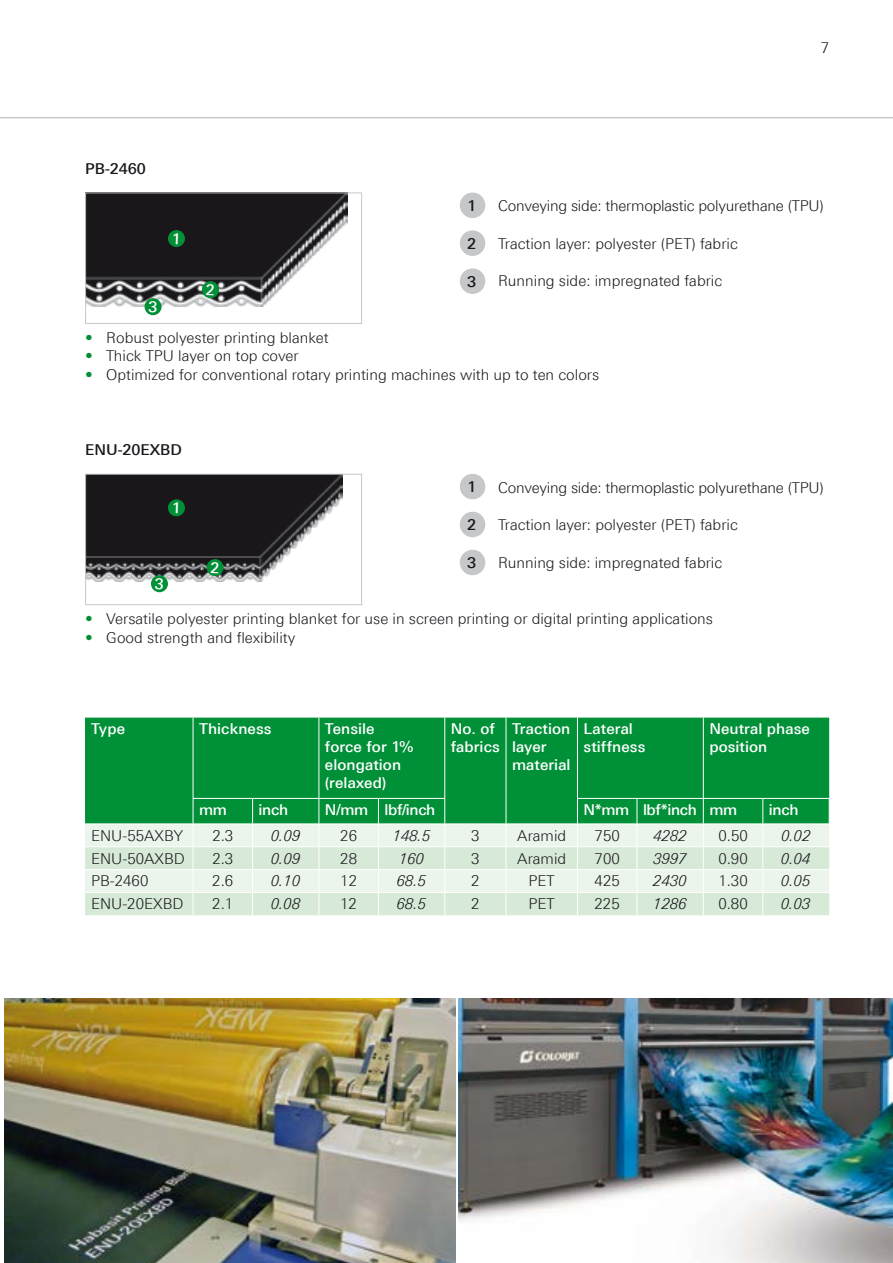
<style>
.page{position:relative;width:893px;height:1263px;background:#fff}
.page>*{position:absolute;margin:0;border:0;box-sizing:border-box;transform-origin:0 0}
.t1{font:300 15px "Linotype Univers 330";color:#1a171c}
.t2{font:500 15px/18px "Linotype Univers 530";letter-spacing:.005em;color:#fff}
.t3{font:15px "Linotype Univers 331 Light It";color:#1a171c}
.t4{font:500 15px "Linotype Univers 530";letter-spacing:-.025em;color:#fff}
.t5{font:500 15px "Linotype Univers 530";color:#1a171c}
.s1{color:#009037}
</style>
<div class="page">
<div style="left:85px;top:718px;width:744px;height:105px;background:#009037"></div>
<div style="left:85px;top:824px;width:744px;height:22px;background:#ecf5eb"></div>
<svg style="left:85px;top:847px;width:744px;height:68px;fill:#d7ead7"></svg>
<hr style="left:193px;top:718px;width:1px;height:80px;background:#fff">
<svg style="left:193px;top:799px;width:1px;height:116px"></svg>
<hr style="left:319px;top:718px;width:1px;height:80px;background:#fff">
<svg style="left:252px;top:799px;width:1px;height:116px"></svg>
<svg style="left:319px;top:799px;width:1px;height:116px"></svg>
<svg style="left:829px;top:799px;width:1px;height:24px"></svg>
<hr style="left:444px;top:718px;width:1px;height:80px;background:#fff">
<svg style="left:378px;top:799px;width:1px;height:116px"></svg>
<svg style="left:444px;top:799px;width:1px;height:116px"></svg>
<hr style="left:193px;top:798px;width:60px;height:1px;background:#fff">
<hr style="left:253px;top:798px;width:66px;height:1px;background:#fff">
<hr style="left:703px;top:798px;width:60px;height:1px;background:#fff">
<hr style="left:763px;top:798px;width:67px;height:1px;background:#fff">
<hr style="left:193px;top:823px;width:60px;height:1px;background:#fff">
<hr style="left:319px;top:798px;width:59px;height:1px;background:#fff">
<hr style="left:378px;top:798px;width:67px;height:1px;background:#fff">
<hr style="left:577px;top:798px;width:60px;height:1px;background:#fff">
<hr style="left:637px;top:798px;width:66px;height:1px;background:#fff">
<hr style="left:319px;top:823px;width:59px;height:1px;background:#fff">
<hr style="left:378px;top:823px;width:67px;height:1px;background:#fff">
<hr style="left:193px;top:846px;width:60px;height:1px;background:#fff">
<hr style="left:319px;top:846px;width:59px;height:1px;background:#fff">
<hr style="left:378px;top:846px;width:67px;height:1px;background:#fff">
<hr style="left:85px;top:869px;width:108px;height:1px;background:#fff">
<hr style="left:193px;top:869px;width:60px;height:1px;background:#fff">
<hr style="left:253px;top:869px;width:66px;height:1px;background:#fff">
<hr style="left:319px;top:869px;width:59px;height:1px;background:#fff">
<hr style="left:378px;top:869px;width:67px;height:1px;background:#fff">
<hr style="left:445px;top:869px;width:61px;height:1px;background:#fff">
<hr style="left:506px;top:869px;width:71px;height:1px;background:#fff">
<hr style="left:577px;top:869px;width:60px;height:1px;background:#fff">
<hr style="left:637px;top:869px;width:66px;height:1px;background:#fff">
<hr style="left:703px;top:869px;width:60px;height:1px;background:#fff">
<hr style="left:763px;top:869px;width:66px;height:1px;background:#fff">
<hr style="left:85px;top:892px;width:108px;height:1px;background:#fff">
<hr style="left:193px;top:892px;width:60px;height:1px;background:#fff">
<hr style="left:253px;top:892px;width:66px;height:1px;background:#fff">
<hr style="left:319px;top:892px;width:59px;height:1px;background:#fff">
<hr style="left:378px;top:892px;width:67px;height:1px;background:#fff">
<hr style="left:445px;top:892px;width:61px;height:1px;background:#fff">
<hr style="left:506px;top:892px;width:71px;height:1px;background:#fff">
<hr style="left:577px;top:892px;width:60px;height:1px;background:#fff">
<hr style="left:637px;top:892px;width:66px;height:1px;background:#fff">
<hr style="left:703px;top:892px;width:60px;height:1px;background:#fff">
<hr style="left:763px;top:892px;width:66px;height:1px;background:#fff">
<hr style="left:506px;top:718px;width:1px;height:80px;background:#fff">
<hr style="left:577px;top:718px;width:1px;height:80px;background:#fff">
<hr style="left:703px;top:718px;width:1px;height:80px;background:#fff">
<svg style="left:506px;top:798px;width:1px;height:117px"></svg>
<svg style="left:577px;top:799px;width:1px;height:116px"></svg>
<svg style="left:637px;top:799px;width:1px;height:116px"></svg>
<svg style="left:703px;top:799px;width:1px;height:116px"></svg>
<svg style="left:762px;top:799px;width:1px;height:116px"></svg>
<hr style="left:0;top:117px;width:893px;height:1px;background:#c6c7c8">
<img style="left:87px;top:195px;width:260px;height:111px">
<div style="left:85px;top:193px;width:277px;height:131px;border:1px solid #c6c7c8"></div>
<div style="left:202px;top:281px;width:17px;height:17px;background:#009037;border-radius:50%"></div>
<div style="left:168px;top:230px;width:17px;height:17px;background:#009037;border-radius:50%"></div>
<svg style="left:144px;top:298px;width:18px;height:17px"></svg>
<img style="left:87px;top:476px;width:255px;height:106px">
<div style="left:85px;top:474px;width:277px;height:131px;border:1px solid #c6c7c8"></div>
<div style="left:206px;top:559px;width:18px;height:17px;background:#009037;border-radius:50%"></div>
<div style="left:168px;top:499px;width:17px;height:17px;background:#009037;border-radius:50%"></div>
<div style="left:151px;top:575px;width:17px;height:17px;background:#009037;border-radius:50%"></div>
<div style="left:460px;top:193px;width:25px;height:25px;background:#c6c7c8;border-radius:50%"></div>
<div style="left:460px;top:230px;width:25px;height:26px;background:#c6c7c8;border-radius:50%"></div>
<div style="left:460px;top:268px;width:25px;height:26px;background:#c6c7c8;border-radius:50%"></div>
<div style="left:460px;top:474px;width:25px;height:25px;background:#c6c7c8;border-radius:50%"></div>
<div style="left:460px;top:512px;width:25px;height:25px;background:#c6c7c8;border-radius:50%"></div>
<div style="left:460px;top:550px;width:25px;height:25px;background:#c6c7c8;border-radius:50%"></div>
<img style="left:4px;top:999px;width:451px;height:264px">
<img style="left:458px;top:999px;width:435px;height:264px">
<svg style="left:149px;top:301px;width:8px;height:11px"></svg>
<p class="t5" style="left:85px;top:160px;width:62px">PB-2460</p>
<p class="t1" style="left:821px;top:39px;width:10px">7</p>
<p class="t5" style="left:467px;top:197px;width:10px">1</p>
<p class="t5" style="left:467px;top:234px;width:10px">2</p>
<p class="t5" style="left:467px;top:272px;width:10px">3</p>
<p class="t1" style="left:498px;top:197px;width:327px">Conveying side: thermoplastic polyurethane (TPU)</p>
<p class="t1" style="left:498px;top:235px;width:241px">Traction layer: polyester (PET) fabric</p>
<p class="t1" style="left:498px;top:272px;width:226px">Running side: impregnated fabric</p>
<p class="t1" style="left:85px;top:328px;width:245px"><span class="s1">•</span> Robust polyester printing blanket</p>
<p class="t1" style="left:85px;top:347px;width:215px"><span class="s1">•</span> Thick TPU layer on top cover</p>
<p class="t1" style="left:85px;top:366px;width:516px"><span class="s1">•</span> Optimized for conventional rotary printing machines with up to ten colors</p>
<p class="t5" style="left:85px;top:441px;width:98px">ENU-20EXBD</p>
<p class="t5" style="left:467px;top:478px;width:10px">1</p>
<p class="t5" style="left:467px;top:516px;width:10px">2</p>
<p class="t5" style="left:467px;top:554px;width:10px">3</p>
<p class="t1" style="left:498px;top:478px;width:327px">Conveying side: thermoplastic polyurethane (TPU)</p>
<p class="t1" style="left:498px;top:516px;width:241px">Traction layer: polyester (PET) fabric</p>
<p class="t1" style="left:498px;top:553px;width:226px">Running side: impregnated fabric</p>
<p class="t1" style="left:85px;top:610px;width:629px"><span class="s1">•</span> Versatile polyester printing blanket for use in screen printing or digital printing applications</p>
<p class="t1" style="left:85px;top:628px;width:212px"><span class="s1">•</span> Good strength and flexibility</p>
<p class="t2" style="left:91px;top:720px;width:36px">Type</p>
<p class="t2" style="left:199px;top:720px;width:74px">Thickness</p>
<p class="t2" style="left:325px;top:720px;width:90px">Tensile force for 1% elongation (relaxed)</p>
<p class="t2" style="left:451px;top:720px;width:51px">No. of fabrics</p>
<p class="t2" style="left:512px;top:720px;width:60px">Traction layer material</p>
<p class="t2" style="left:583px;top:720px;width:64px">Lateral stiffness</p>
<p class="t2" style="left:709px;top:720px;width:102px">Neutral phase position</p>
<p class="t2" style="left:199px;top:801px;width:29px">mm</p>
<p class="t2" style="left:259px;top:801px;width:31px">inch</p>
<p class="t4" style="left:325px;top:801px;width:112px">N/mm lbf/inch</p>
<p class="t4" style="left:583px;top:801px;width:155px">N*mm lbf*inch mm</p>
<p class="t2" style="left:769px;top:801px;width:31px">inch</p>
<p class="t1" style="left:91px;top:826px;width:94px">ENU-55AXBY</p>
<p class="t1" style="left:212px;top:826px;width:22px">2.3</p>
<p class="t3" style="left:271px;top:826px;width:31px">0.09</p>
<p class="t1" style="left:340px;top:826px;width:18px">26</p>
<p class="t3" style="left:393px;top:826px;width:39px">148.5</p>
<p class="t1" style="left:471px;top:826px;width:10px">3</p>
<p class="t1" style="left:517px;top:826px;width:50px">Aramid</p>
<p class="t1" style="left:595px;top:826px;width:27px">750</p>
<p class="t3" style="left:653px;top:826px;width:35px">4282</p>
<p class="t1" style="left:718px;top:826px;width:31px">0.50</p>
<p class="t3" style="left:781px;top:826px;width:31px">0.02</p>
<p class="t1" style="left:91px;top:849px;width:95px">ENU-50AXBD</p>
<p class="t1" style="left:212px;top:849px;width:22px">2.3</p>
<p class="t3" style="left:271px;top:849px;width:31px">0.09</p>
<p class="t1" style="left:340px;top:849px;width:18px">28</p>
<p class="t3" style="left:399px;top:849px;width:27px">160</p>
<p class="t1" style="left:471px;top:849px;width:10px">3</p>
<p class="t1" style="left:517px;top:849px;width:50px">Aramid</p>
<p class="t1" style="left:595px;top:849px;width:27px">700</p>
<p class="t3" style="left:653px;top:849px;width:35px">3997</p>
<p class="t1" style="left:718px;top:849px;width:31px">0.90</p>
<p class="t3" style="left:781px;top:849px;width:31px">0.04</p>
<p class="t1" style="left:91px;top:872px;width:59px">PB-2460</p>
<p class="t1" style="left:212px;top:872px;width:22px">2.6</p>
<p class="t3" style="left:271px;top:872px;width:31px">0.10</p>
<p class="t1" style="left:340px;top:872px;width:18px">12</p>
<p class="t3" style="left:397px;top:872px;width:31px">68.5</p>
<p class="t1" style="left:471px;top:872px;width:10px">2</p>
<p class="t1" style="left:529px;top:872px;width:28px">PET</p>
<p class="t1" style="left:595px;top:872px;width:27px">425</p>
<p class="t3" style="left:653px;top:872px;width:35px">2430</p>
<p class="t1" style="left:718px;top:872px;width:31px">1.30</p>
<p class="t3" style="left:781px;top:872px;width:31px">0.05</p>
<p class="t1" style="left:91px;top:895px;width:94px">ENU-20EXBD</p>
<p class="t1" style="left:212px;top:895px;width:22px">2.1</p>
<p class="t3" style="left:271px;top:895px;width:31px">0.08</p>
<p class="t1" style="left:340px;top:895px;width:18px">12</p>
<p class="t3" style="left:397px;top:895px;width:31px">68.5</p>
<p class="t1" style="left:471px;top:895px;width:10px">2</p>
<p class="t1" style="left:529px;top:895px;width:28px">PET</p>
<p class="t1" style="left:595px;top:895px;width:27px">225</p>
<p class="t3" style="left:653px;top:895px;width:35px">1286</p>
<p class="t1" style="left:718px;top:895px;width:31px">0.80</p>
<p class="t3" style="left:781px;top:895px;width:31px">0.03</p>
</div>
